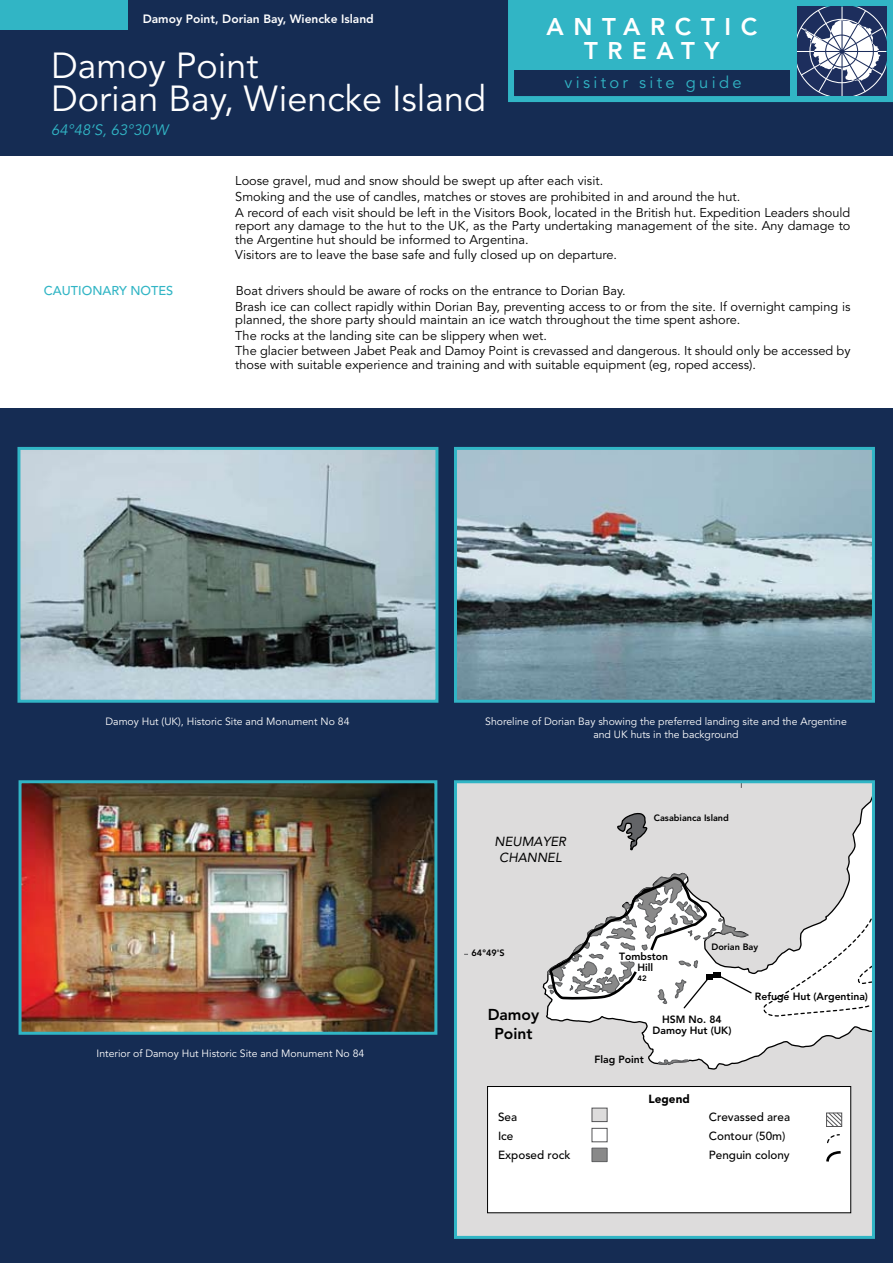
<style>
.page{position:relative;width:893px;height:1263px;background:#152c53}
.page>*{position:absolute;margin:0;border:0;box-sizing:border-box;transform-origin:0 0}
.t1{font:36px/33px "Avenir";color:#fff}
.t2{font:800 24px/24px "Avenir";letter-spacing:.4em;color:#fff;text-align:center}
.t3{font:16.5px "Avenir";letter-spacing:.2em;color:#31b5c5}
.t4{font:800 15.75px/18.9px "Avenir";color:#000;text-align:center}
.t5{font:italic 15px "Avenir";color:#31b5c5}
.t6{font:italic 13.05px/15.8px "Avenir";color:#000;text-align:center}
.t7{font:12.75px/15.6px "Avenir";color:#000}
.t8{font:500 12.75px "Avenir";color:#31b5c5}
.t9{font:800 12px "Avenir";color:#fff}
.t10{font:500 11.7px/18.9px "Avenir";color:#000}
.t11{font:900 11.7px "Avenir";color:#000}
.t12{font:10.5px/12.6px "Avenir";color:#fff;text-align:center}
.t13{font:800 10.5px/11.1px "Avenir";color:#000;text-align:center}
.t14{font:800 9.15px "Avenir";color:#000}
.t15{font:800 7.8px "Avenir";color:#000}
</style>
<div class="page">
<div style="left:0;top:0;width:128px;height:30px;background:#31b5c5"></div>
<svg style="left:508px;top:0;width:385px;height:102px"></svg>
<div style="left:0;top:156px;width:893px;height:252px;background:#fff"></div>
<div style="left:455px;top:782px;width:418px;height:455px;background:#dddcdc"></div>
<svg style="left:542px;top:799px;width:329px;height:271px"></svg>
<svg style="left:658px;top:1059px;width:31px;height:7px"></svg>
<svg style="left:616px;top:811px;width:32px;height:40px"></svg>
<div style="left:487px;top:1086px;width:364px;height:127px;background:#fff;border:1px solid #000"></div>
<div style="left:592px;top:1108px;width:15px;height:14px;background:#dddcdc;border:1px solid #545456"></div>
<div style="left:592px;top:1128px;width:15px;height:14px;background:#fff;border:1px solid #545456"></div>
<div style="left:592px;top:1148px;width:15px;height:14px;background:#898989;border:1px solid #5b5c5e"></div>
<svg style="left:826px;top:1134px;width:15px;height:28px"></svg>
<svg style="left:826px;top:1112px;width:17px;height:15px"></svg>
<svg style="left:547px;top:870px;width:324px;height:147px"></svg>
<div style="left:454px;top:780px;width:421px;height:459px;border:3px solid #31b5c5"></div>
<img style="left:458px;top:451px;width:413px;height:248px">
<div style="left:454px;top:447px;width:421px;height:256px;border:3px solid #31b5c5"></div>
<img style="left:21px;top:451px;width:413px;height:248px">
<div style="left:17px;top:447px;width:421px;height:256px;border:3px solid #31b5c5"></div>
<img style="left:23px;top:784px;width:410px;height:247px">
<div style="left:19px;top:780px;width:418px;height:255px;border:3px solid #31b5c5"></div>
<p class="t9" style="left:143px;top:12px;width:233px">Damoy Point, Dorian Bay, Wiencke Island</p>
<h1 class="t1" style="left:51px;top:51px;width:437px">Damoy Point<br>Dorian Bay, Wiencke Island</h1>
<p class="t5" style="left:51px;top:121px;width:119px">64°48’S, 63°30’W</p>
<h2 class="t2" style="left:546px;top:15px;width:212px">ANTARCTIC<br>TREATY</h2>
<p class="t3" style="left:565px;top:73px;width:179px">visitor site guide</p>
<p class="t7" style="left:235px;top:174px;width:617px">Loose gravel, mud and snow should be swept up after each visit.<br>Smoking and the use of candles, matches or stoves are prohibited in and around the hut.<br>A record of each visit should be left in the Visitors Book, located in the British hut. Expedition Leaders should</p>
<p class="t7" style="left:235px;top:219px;width:617px;line-height:13.5px">report any damage to the hut to the UK, as the Party undertaking management of the site. Any damage to the Argentine hut should be informed to Argentina.</p>
<p class="t7" style="left:235px;top:248px;width:383px">Visitors are to leave the base safe and fully closed up on departure.</p>
<p class="t8" style="left:44px;top:283px;width:131px">Cautionary notes</p>
<p class="t7" style="left:235px;top:283px;width:617px">Boat drivers should be aware of rocks on the entrance to Dorian Bay.<br>Brash ice can collect rapidly within Dorian Bay, preventing access to or from the site. If overnight camping is</p>
<p class="t7" style="left:235px;top:312px;width:617px">planned, the shore party should maintain an ice watch throughout the time spent ashore.<br>The rocks at the landing site can be slippery when wet.<br>The glacier between Jabet Peak and Damoy Point is crevassed and dangerous. It should only be accessed by</p>
<p class="t7" style="left:235px;top:357px;width:522px">those with suitable experience and training and with suitable equipment (eg, roped access).</p>
<p class="t12" style="left:105px;top:715px;width:246px">Damoy Hut (UK), Historic Site and Monument No 84</p>
<p class="t12" style="left:485px;top:715px;width:363px">Shoreline of Dorian Bay showing the preferred landing site and the Argentine and UK huts in the background</p>
<p class="t12" style="left:97px;top:1048px;width:269px">Interior of Damoy Hut Historic Site and Monument No 84</p>
<p class="t6" style="left:495px;top:834px;width:73px">NEUMAYER<br>CHANNEL</p>
<p class="t14" style="left:654px;top:812px;width:77px">Casabianca Island</p>
<p class="t14" style="left:472px;top:948px;width:35px">64°49'S</p>
<p class="t4" style="left:488px;top:1005px;width:53px">Damoy<br>Point</p>
<p class="t10" style="left:498px;top:1108px;width:74px">Sea<br>Ice<br>Exposed rock</p>
<p class="t13" style="left:619px;top:951px;width:50px">Tombston<br>Hill</p>
<p class="t15" style="left:637px;top:974px;width:11px">42</p>
<p class="t14" style="left:711px;top:941px;width:48px">Dorian Bay</p>
<p class="t13" style="left:755px;top:991px;width:115px">Refuge Hut (Argentina)</p>
<p class="t13" style="left:595px;top:1054px;width:51px">Flag Point</p>
<p class="t13" style="left:652px;top:1014px;width:80px">HSM No. 84<br>Damoy Hut (UK)</p>
<p class="t11" style="left:649px;top:1092px;width:43px">Legend</p>
<p class="t10" style="left:709px;top:1108px;width:83px">Crevassed area<br>Contour (50m)<br>Penguin colony</p>
</div>
